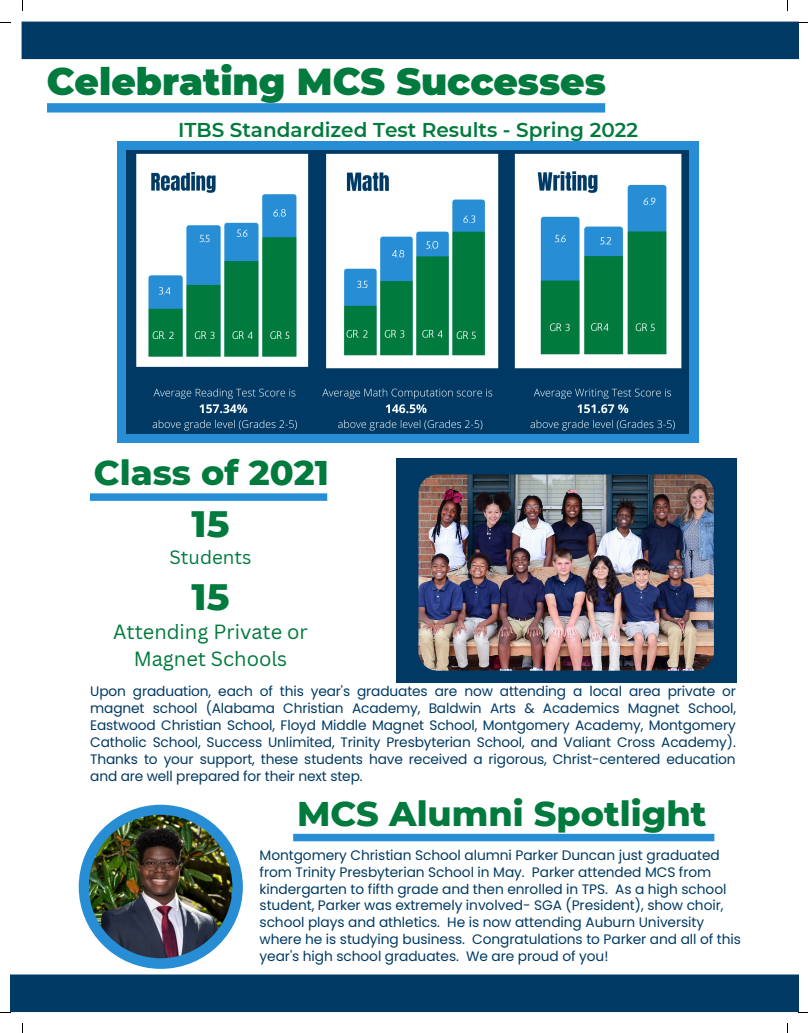
<style>
.page{position:relative;width:808px;height:1033px;background:#fff}
.page>*{position:absolute;margin:0;border:0;box-sizing:border-box;transform-origin:0 0}
.t1{font:900 37.5px "Montserrat";color:#007a3d}
.t2{font:800 37.5px "Montserrat";color:#007a3d}
.t3{font:800 35px "Montserrat";color:#007a3d}
.t4{font:600 20px "Montserrat";color:#007a3d}
.t5{font:20px/27.2px "Canva Sans";color:#007a3d;text-align:center}
.t6{font:18.75px "Canva Sans";color:#007a3d}
.t7{font:13.75px/16.9px "Poppins";letter-spacing:-.005em;color:#003a64;text-align:justify}
</style>
<div class="page">
<div style="left:117px;top:141px;width:581px;height:301px;background:#278ed5"></div>
<div style="left:47px;top:103px;width:558px;height:10px;background:#278ed5"></div>
<div style="left:90px;top:493px;width:237px;height:8px;background:#278ed5"></div>
<div style="left:10px;top:974px;width:788px;height:38px;background:#003a64"></div>
<div style="left:22px;top:22px;width:776px;height:37px;background:#003a64"></div>
<div style="left:396px;top:458px;width:340px;height:224px;background:#003a64"></div>
<img style="left:418px;top:474px;width:295px;height:196px;border-radius:19px">
<div style="left:79px;top:804px;width:164px;height:164px;background:#278ed5;border-radius:50%"></div>
<img style="left:89px;top:814px;width:143px;height:144px">
<img style="left:127px;top:150px;width:561px;height:283px">
<div style="left:293px;top:833px;width:421px;height:8px;background:#278ed5"></div>
<h1 class="t1" style="left:47px;top:58px;width:560px">Celebrating MCS Successes</h1>
<h3 class="t4" style="left:178px;top:117px;width:461px">ITBS Standardized Test Results - Spring 2022</h3>
<h2 class="t3" style="left:94px;top:451px;width:236px">Class of 2021</h2>
<h1 class="t2" style="left:191px;top:501px;width:39px">15</h1>
<h3 class="t6" style="left:169px;top:543px;width:84px">Students</h3>
<h1 class="t2" style="left:191px;top:573px;width:39px">15</h1>
<h3 class="t5" style="left:113px;top:617px;width:196px">Attending Private or<br>Magnet Schools</h3>
<p class="t7" style="left:90px;top:683px;width:647px">Upon graduation, each of this year's graduates are now attending a local area private or magnet school (Alabama Christian Academy, Baldwin Arts &amp; Academics Magnet School, Eastwood Christian School, Floyd Middle Magnet School, Montgomery Academy, Montgomery Catholic School, Success Unlimited, Trinity Presbyterian School, and Valiant Cross Academy).<br>Thanks to your support, these students have received a rigorous, Christ-centered education and are well prepared for their next step.</p>
<h2 class="t3" style="left:297px;top:791px;width:411px">MCS Alumni Spotlight</h2>
<p class="t7" style="left:259px;top:846px;width:483px;text-align:left">Montgomery Christian School alumni Parker Duncan just graduated from Trinity Presbyterian School in May. Parker attended MCS from kindergarten to fifth grade and then enrolled in TPS. As a high school student, Parker was extremely involved- SGA (President), show choir, school plays and athletics. He is now attending Auburn University where he is studying business. Congratulations to Parker and all of this year's high school graduates. We are proud of you!</p>
</div>
